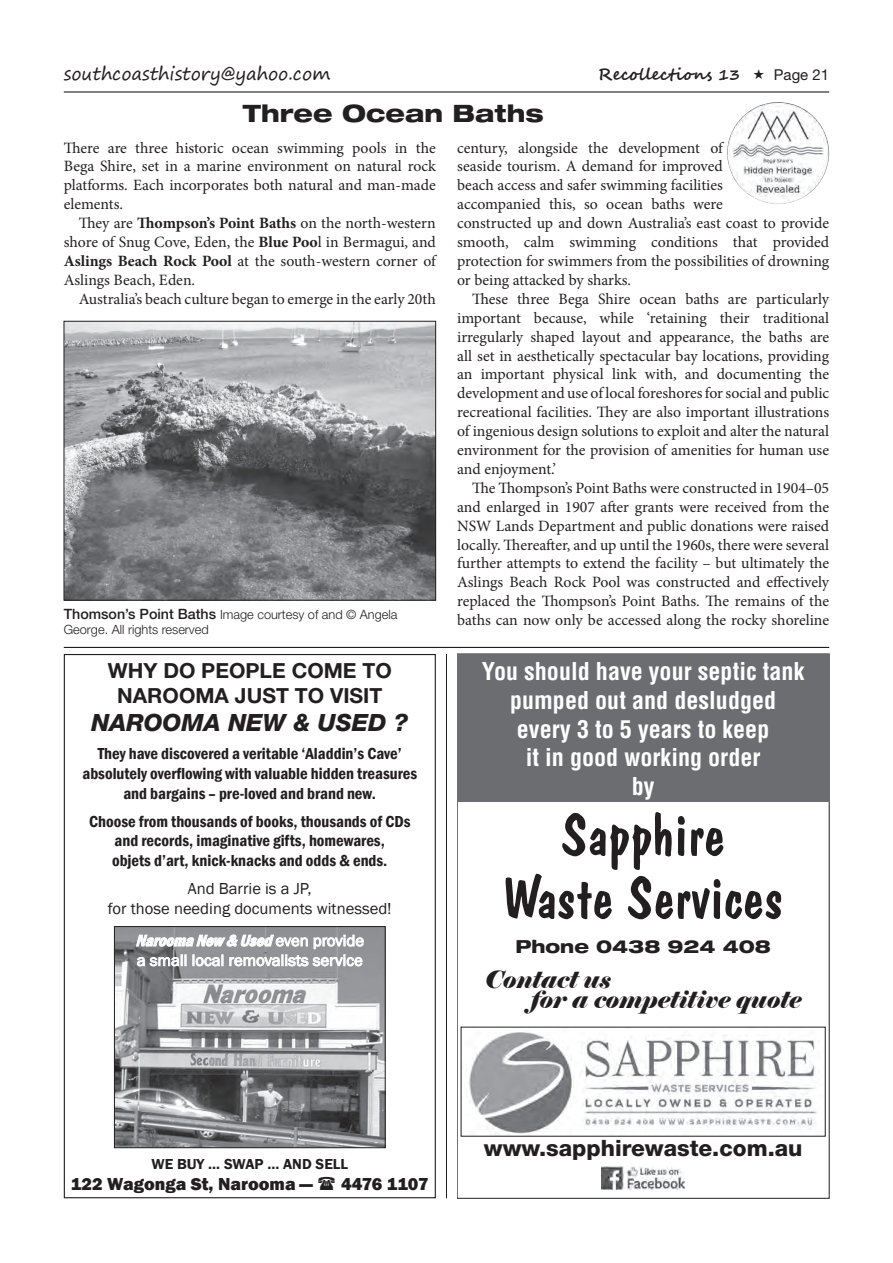
<style>
.page{position:relative;width:893px;height:1263px;background:#fff}
.page>*{position:absolute;margin:0;border:0;box-sizing:border-box;transform-origin:0 0}
.t1{font:60px/63px "Brush Dom";color:#231f20;text-align:center}
.t2{font:700 condensed 24px/28.8px "Helvetica";color:#fff;text-align:center}
.t3{font:italic 24px/20.2px "Elephant";color:#231f20}
.t4{font:800 expanded 24px "Helvetica Neue";color:#231f20}
.t5{font:italic 800 23.85px "Helvetica Neue";color:#231f20}
.t6{font:800 22.5px "Helvetica Neue";color:#231f20}
.t7{font:700 20.85px/25px "Helvetica Neue";color:#231f20;text-align:center}
.t8{font:18px "Segoe Print";color:#231f20}
.t9{font:800 expanded 18px "Helvetica Neue";color:#231f20}
.t10{font:800 17.85px "Franklin Gothic";color:#231f20}
.t11{font:700 16.5px "Segoe Script";color:#231f20}
.t12{font:600 condensed 16.35px/19.6px "Franklin Gothic";color:#231f20;text-align:center}
.t13{font:16.35px/19.6px "Franklin Gothic";color:#fff}
.t14{font:16.35px/19.6px "Franklin Gothic";color:#231f20;text-align:center}
.t15{font:15.75px/18.9px "Minion Pro";color:#231f20;text-align:justify}
.t16{font:15px "Helvetica Neue";color:#231f20}
.t17{font:600 14.85px "Franklin Gothic";color:#231f20}
.t18{font:300 12.75px/15.3px "Helvetica Neue";color:#231f20}
.s1{font-size:15px}
.s2{font-weight:700}
.s3{font-weight:500;font-size:14.25px}
.s4{font-weight:600;font-style:italic;font-stretch:condensed}
</style>
<div class="page">
<hr style="left:64px;top:91px;width:765px;height:2px;background:#231f20">
<hr style="left:64px;top:647px;width:765px;height:1px;background:#231f20">
<img style="left:727px;top:102px;width:102px;height:102px">
<hr style="left:446px;top:654px;width:1px;height:544px;background:#231f20">
<img style="left:116px;top:928px;width:267px;height:218px">
<div style="left:114px;top:926px;width:271px;height:222px;border:1px solid #231f20"></div>
<svg style="left:136px;top:934px;width:228px;height:15px;background:#b5b6b8"></svg>
<svg style="left:137px;top:955px;width:49px;height:12px"></svg>
<svg style="left:193px;top:955px;width:30px;height:12px"></svg>
<svg style="left:229px;top:955px;width:134px;height:12px"></svg>
<div style="left:457px;top:654px;width:372px;height:148px;background:#6c6d70"></div>
<img style="left:469px;top:1032px;width:348px;height:102px">
<img style="left:601px;top:1167px;width:84px;height:22px">
<img style="left:66px;top:323px;width:368px;height:275px">
<div style="left:64px;top:321px;width:372px;height:279px;border:1px solid #231f20"></div>
<p class="t8" style="left:64px;top:57px;width:268px">southcoasthistory@yahoo.com</p>
<p class="t11" style="left:598px;top:61px;width:144px">Recollections <span class="s1">13</span></p>
<p class="t16" style="left:774px;top:66px;width:57px">Page 21</p>
<h2 class="t4" style="left:243px;top:98px;width:302px">Three Ocean Baths</h2>
<p class="t15" style="left:64px;top:138px;width:374px">There are three historic ocean swimming pools in the Bega Shire, set in a marine environment on natural rock platforms. Each incorporates both natural and man-made elements.</p>
<p class="t15" style="left:64px;top:214px;width:374px;text-indent:15px">They are <span class="s2">Thompson’s Point Baths</span> on the north-western shore of Snug Cove, Eden, the <span class="s2">Blue Poo</span>l in Bermagui, and <span class="s2">Aslings Beach Rock Pool</span> at the south-western corner of Aslings Beach, Eden.</p>
<p class="t15" style="left:79px;top:289px;width:359px">Australia’s beach culture began to emerge in the early 20th</p>
<p class="t15" style="left:457px;top:138px;width:374px;text-align:left">century, alongside the development of<br>seaside tourism. A demand for improved<br>beach access and safer swimming facilities<br>accompanied this, so ocean baths were<br>constructed up and down Australia’s east coast to provide smooth, calm swimming conditions that provided protection for swimmers from the possibilities of drowning or being attacked by sharks.</p>
<p class="t15" style="left:457px;top:289px;width:374px;text-indent:15px">These three Bega Shire ocean baths are particularly important because, while ‘retaining their traditional irregularly shaped layout and appearance, the baths are all set in aesthetically spectacular bay locations, providing an important physical link with, and documenting the development and use of local foreshores for social and public recreational facilities. They are also important illustrations of ingenious design solutions to exploit and alter the natural environment for the provision of amenities for human use and enjoyment.’</p>
<p class="t15" style="left:457px;top:478px;width:374px;text-indent:15px">The Thompson’s Point Baths were constructed in 1904–05 and enlarged in 1907 after grants were received from the NSW Lands Department and public donations were raised locally. Thereafter, and up until the 1960s, there were several further attempts to extend the facility – but ultimately the Aslings Beach Rock Pool was constructed and effectively replaced the Thompson’s Point Baths. The remains of the baths can now only be accessed along the rocky shoreline</p>
<p class="t18" style="left:64px;top:606px;width:335px"><span class="s3">Thomson’s Point Baths</span> Image courtesy of and © Angela<br>George. All rights reserved</p>
<h3 class="t7" style="left:108px;top:657px;width:286px">WHY DO PEOPLE COME TO<br>NAROOMA JUST TO VISIT</h3>
<h3 class="t5" style="left:92px;top:708px;width:318px">NAROOMA NEW &amp; USED ?</h3>
<p class="t12" style="left:82px;top:744px;width:336px">They have discovered a veritable ‘Aladdin’s Cave’ absolutely overflowing with valuable hidden treasures and bargains – pre-loved and brand new.</p>
<p class="t12" style="left:89px;top:811px;width:323px">Choose from thousands of books, thousands of CDs and records, imaginative gifts, homewares,<br>objets d’art, knick-knacks and odds &amp; ends.</p>
<p class="t14" style="left:108px;top:879px;width:285px">And Barrie is a JP,<br>for those needing documents witnessed!</p>
<p class="t13" style="left:136px;top:931px;width:230px"><span class="s4">NaroomaNew&amp;Used</span>e v e n p r o v i d e a small local removalists service</p>
<p class="t17" style="left:151px;top:1155px;width:198px">WE BUY … SWAP … AND SELL</p>
<p class="t10" style="left:71px;top:1173px;width:243px">122 Wagonga St, Narooma —</p>
<p class="t10" style="left:341px;top:1173px;width:89px">4476 1107</p>
<h2 class="t2" style="left:482px;top:657px;width:324px">You should have your septic tank pumped out and desludged every 3 to 5 years to keep<br>it in good working order<br>by</h2>
<h1 class="t1" style="left:503px;top:805px;width:282px">Sapphire<br>Waste Services</h1>
<p class="t9" style="left:515px;top:935px;width:257px">Phone 0438 924 408</p>
<h2 class="t3" style="left:531px;top:969px;width:272px;text-indent:-46px">Contact us<br>for a competitive quote</h2>
<h3 class="t6" style="left:484px;top:1134px;width:320px">www.sapphirewaste.com.au</h3>
</div>
